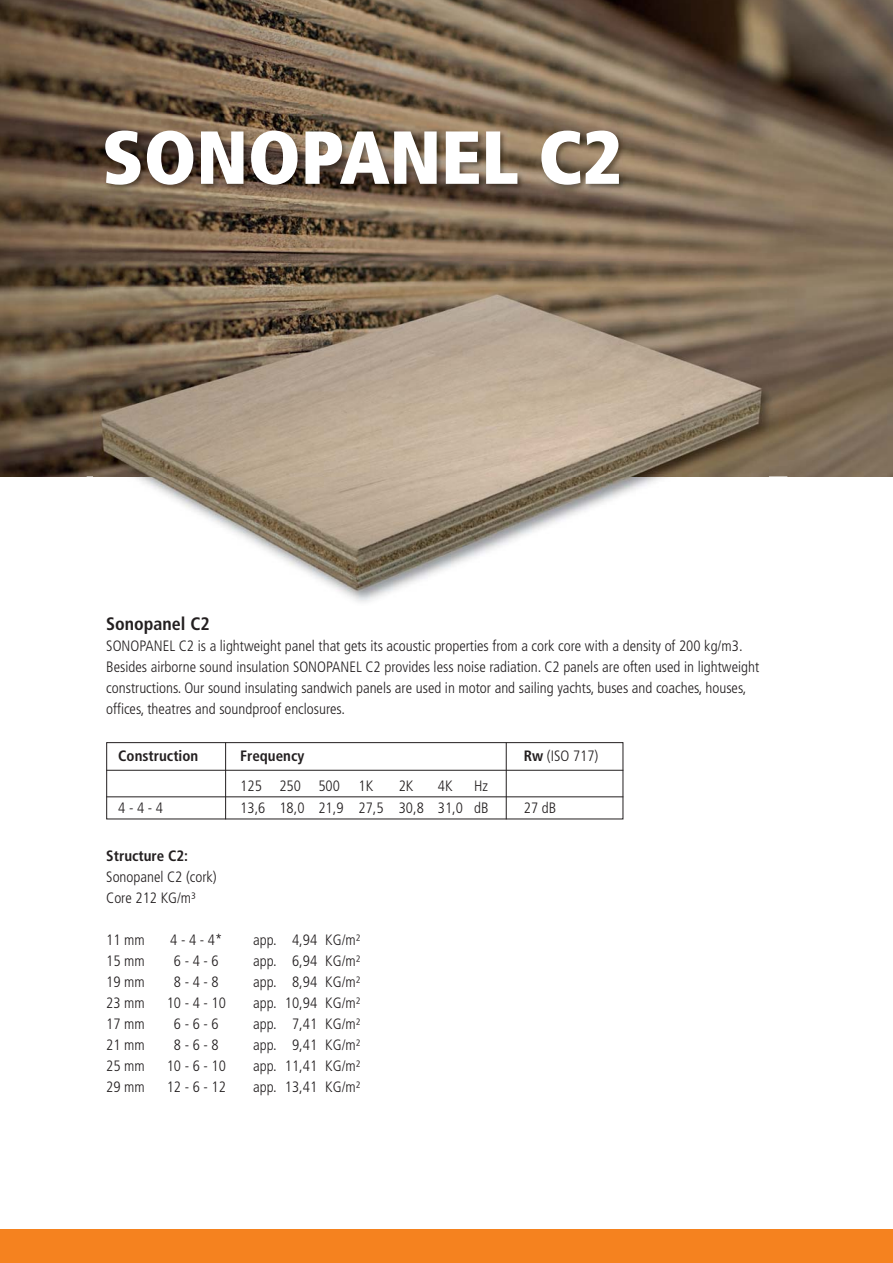
<style>
.page{position:relative;width:893px;height:1263px;background:#fff}
.page>*{position:absolute;margin:0;border:0;box-sizing:border-box;transform-origin:0 0}
.t1{font:900 condensed 75px "Frutiger";color:#fff}
.t2{font:700 condensed 18px "Frutiger";color:#231f20}
.t3{font:300 condensed 15px/21px "Frutiger";color:#231f20}
.t4{font:700 condensed 15px "Frutiger";color:#231f20}
.s1{font-weight:700}
</style>
<div class="page">
<div style="left:0;top:1229px;width:893px;height:34px;background:#f5821f"></div>
<img style="left:0;top:0;width:893px;height:476px">
<img style="left:87px;top:282px;width:700px;height:320px">
<img style="left:94px;top:288px;width:674px;height:311px">
<div style="left:106px;top:742px;width:517px;height:77px;border:1px solid #231f20"></div>
<hr style="left:106px;top:770px;width:517px;height:1px;background:#231f20">
<hr style="left:106px;top:796px;width:517px;height:1px;background:#231f20">
<hr style="left:225px;top:742px;width:1px;height:77px;background:#231f20">
<hr style="left:506px;top:742px;width:1px;height:77px;background:#231f20">
<img style="left:92px;top:115px;width:701px;height:145px">
<h1 class="t1" style="left:102px;top:121px;width:521px">SONOPANEL C2</h1>
<p class="t2" style="left:106px;top:615px;width:105px">Sonopanel C2</p>
<p class="t3" style="left:106px;top:637px;width:654px">SONOPANEL C2 is a lightweight panel that gets its acoustic properties from a cork core with a density of 200 kg/m3.<br>Besides airborne sound insulation SONOPANEL C2 provides less noise radiation. C2 panels are often used in lightweight constructions. Our sound insulating sandwich panels are used in motor and sailing yachts, buses and coaches, houses, offices, theatres and soundproof enclosures.</p>
<p class="t4" style="left:118px;top:749px;width:82px">Construction</p>
<p class="t4" style="left:240px;top:749px;width:66px">Frequency</p>
<p class="t3" style="left:524px;top:747px;width:76px"><span class="s1">Rw</span> (ISO 717)</p>
<p class="t3" style="left:118px;top:799px;width:46px">4 - 4 - 4</p>
<p class="t3" style="left:240px;top:776px;width:134px">125 250 500 1K</p>
<p class="t3" style="left:399px;top:776px;width:16px">2K</p>
<p class="t3" style="left:438px;top:776px;width:16px">4K</p>
<p class="t3" style="left:240px;top:775px;width:250px;line-height:22.5px;text-align:right">Hz<br>13,6 18,0 21,9 27,5 30,8 31,0 dB</p>
<p class="t3" style="left:524px;top:799px;width:34px">27 dB</p>
<p class="t4" style="left:106px;top:849px;width:83px">Structure C2:</p>
<p class="t3" style="left:106px;top:868px;width:112px">Sonopanel C2 (cork)<br>Core 212 KG/m³</p>
<p class="t3" style="left:106px;top:931px;width:40px">11 mm</p>
<p class="t3" style="left:170px;top:931px;width:54px">4 - 4 - 4*</p>
<p class="t3" style="left:253px;top:931px;width:109px">app. 4,94 KG/m²</p>
<p class="t3" style="left:106px;top:952px;width:40px">15 mm</p>
<p class="t3" style="left:174px;top:952px;width:46px">6 - 4 - 6</p>
<p class="t3" style="left:253px;top:952px;width:109px">app. 6,94 KG/m²</p>
<p class="t3" style="left:106px;top:973px;width:40px">19 mm</p>
<p class="t3" style="left:174px;top:973px;width:46px">8 - 4 - 8</p>
<p class="t3" style="left:253px;top:973px;width:109px">app. 8,94 KG/m²</p>
<p class="t3" style="left:106px;top:994px;width:40px">23 mm</p>
<p class="t3" style="left:167px;top:994px;width:61px">10 - 4 - 10</p>
<p class="t3" style="left:253px;top:994px;width:109px">app. 10,94 KG/m²</p>
<p class="t3" style="left:106px;top:1015px;width:40px">17 mm</p>
<p class="t3" style="left:174px;top:1015px;width:46px">6 - 6 - 6</p>
<p class="t3" style="left:253px;top:1015px;width:109px">app. 7,41 KG/m²</p>
<p class="t3" style="left:106px;top:1036px;width:40px">21 mm</p>
<p class="t3" style="left:174px;top:1036px;width:46px">8 - 6 - 8</p>
<p class="t3" style="left:253px;top:1036px;width:109px">app. 9,41 KG/m²</p>
<p class="t3" style="left:106px;top:1057px;width:40px">25 mm</p>
<p class="t3" style="left:167px;top:1057px;width:61px">10 - 6 - 10</p>
<p class="t3" style="left:253px;top:1057px;width:109px">app. 11,41 KG/m²</p>
<p class="t3" style="left:106px;top:1078px;width:40px">29 mm</p>
<p class="t3" style="left:167px;top:1078px;width:61px">12 - 6 - 12</p>
<p class="t3" style="left:253px;top:1078px;width:109px">app. 13,41 KG/m²</p>
</div>
